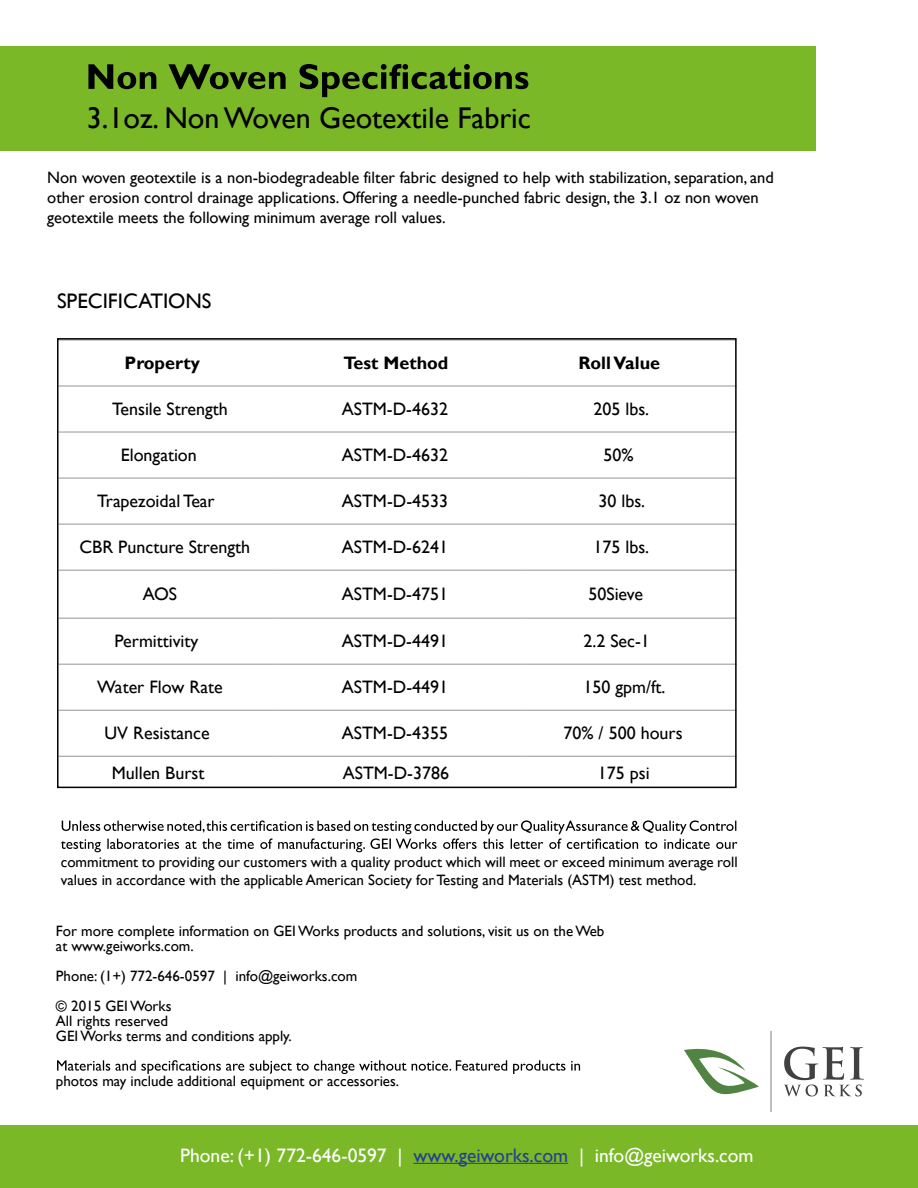
<style>
.page{position:relative;width:918px;height:1188px;background:#fff}
.page>*{position:absolute;margin:0;border:0;box-sizing:border-box;transform-origin:0 0}
.t1{font:30px "Gill Sans";color:#000}
.t2{font:21px "Gill Sans";color:#000}
.t3{font:19.5px "Gill Sans";color:#fff}
.t4{font:18px "Gill Sans";color:#000}
.t5{font:700 18px "Gill Sans";color:#000}
.t6{font:16.5px/19.8px "Gill Sans";color:#000}
.t7{font:15px/15px "Gill Sans";color:#000}
.s1{color:#25408f}
</style>
<div class="page">
<div style="left:0;top:46px;width:816px;height:105px;background:#7ab828"></div>
<svg style="left:88px;top:64px;width:440px;height:33px"></svg>
<hr style="left:59px;top:386px;width:219px;height:1px;background:#939598">
<hr style="left:278px;top:386px;width:244px;height:1px;background:#939598">
<hr style="left:522px;top:386px;width:215px;height:1px;background:#939598">
<hr style="left:59px;top:432px;width:219px;height:1px;background:#939598">
<hr style="left:278px;top:432px;width:244px;height:1px;background:#939598">
<hr style="left:522px;top:432px;width:215px;height:1px;background:#939598">
<hr style="left:59px;top:478px;width:219px;height:1px;background:#939598">
<hr style="left:278px;top:478px;width:244px;height:1px;background:#939598">
<hr style="left:522px;top:478px;width:215px;height:1px;background:#939598">
<hr style="left:59px;top:524px;width:219px;height:1px;background:#939598">
<hr style="left:278px;top:524px;width:244px;height:1px;background:#939598">
<hr style="left:522px;top:524px;width:215px;height:1px;background:#939598">
<hr style="left:59px;top:570px;width:219px;height:1px;background:#939598">
<hr style="left:278px;top:570px;width:244px;height:1px;background:#939598">
<hr style="left:522px;top:570px;width:215px;height:1px;background:#939598">
<hr style="left:59px;top:618px;width:219px;height:1px;background:#939598">
<hr style="left:278px;top:618px;width:244px;height:1px;background:#939598">
<hr style="left:522px;top:618px;width:215px;height:1px;background:#939598">
<hr style="left:59px;top:664px;width:219px;height:1px;background:#939598">
<hr style="left:278px;top:664px;width:244px;height:1px;background:#939598">
<hr style="left:522px;top:664px;width:215px;height:1px;background:#939598">
<hr style="left:59px;top:710px;width:219px;height:1px;background:#939598">
<hr style="left:278px;top:710px;width:244px;height:1px;background:#939598">
<hr style="left:522px;top:710px;width:215px;height:1px;background:#939598">
<hr style="left:59px;top:756px;width:219px;height:1px;background:#939598">
<hr style="left:278px;top:756px;width:244px;height:1px;background:#939598">
<hr style="left:522px;top:756px;width:215px;height:1px;background:#939598">
<div style="left:57px;top:338px;width:680px;height:450px;border:2px solid #000"></div>
<svg style="left:784px;top:1047px;width:80px;height:49px"></svg>
<svg style="left:684px;top:1048px;width:75px;height:47px"></svg>
<hr style="left:770px;top:1031px;width:2px;height:81px;background:#bcbec0">
<svg style="left:61px;top:820px;width:676px;height:32px"></svg>
<svg style="left:57px;top:1060px;width:523px;height:14px"></svg>
<div style="left:0;top:1126px;width:918px;height:62px;background:#7ab828"></div>
<hr style="left:413px;top:1163px;width:155px;height:1px;background:#25408f">
<h1 class="t1" style="left:87px;top:100px;width:446px">3.1oz. NonWoven Geotextile Fabric</h1>
<p class="t6" style="left:47px;top:168px;width:728px">Non woven geotextile is a non-biodegradeable filter fabric designed to help with stabilization, separation, and other erosion control drainage applications. Offering a needle-punched fabric design, the 3.1 oz non woven geotextile meets the following minimum average roll values.</p>
<h2 class="t2" style="left:57px;top:288px;width:156px">SPECIFICATIONS</h2>
<p class="t5" style="left:125px;top:352px;width:77px">Property</p>
<p class="t5" style="left:344px;top:352px;width:106px">Test Method</p>
<p class="t5" style="left:578px;top:352px;width:83px">RollValue</p>
<p class="t4" style="left:112px;top:399px;width:117px">Tensile Strength</p>
<p class="t4" style="left:342px;top:399px;width:108px">ASTM-D-4632</p>
<p class="t4" style="left:593px;top:399px;width:57px">205 lbs.</p>
<p class="t4" style="left:121px;top:445px;width:78px">Elongation</p>
<p class="t4" style="left:342px;top:445px;width:108px">ASTM-D-4632</p>
<p class="t4" style="left:603px;top:445px;width:32px">50%</p>
<p class="t4" style="left:97px;top:491px;width:119px">Trapezoidal Tear</p>
<p class="t4" style="left:342px;top:491px;width:108px">ASTM-D-4533</p>
<p class="t4" style="left:599px;top:491px;width:48px">30 lbs.</p>
<p class="t4" style="left:80px;top:537px;width:172px">CBR Puncture Strength</p>
<p class="t4" style="left:342px;top:537px;width:108px">ASTM-D-6241</p>
<p class="t4" style="left:593px;top:537px;width:57px">175 lbs.</p>
<p class="t4" style="left:143px;top:584px;width:36px">AOS</p>
<p class="t4" style="left:342px;top:584px;width:108px">ASTM-D-4751</p>
<p class="t4" style="left:588px;top:584px;width:56px">50Sieve</p>
<p class="t4" style="left:115px;top:631px;width:85px">Permittivity</p>
<p class="t4" style="left:342px;top:631px;width:108px">ASTM-D-4491</p>
<p class="t4" style="left:583px;top:631px;width:68px">2.2 Sec-1</p>
<p class="t4" style="left:97px;top:677px;width:127px">Water Flow Rate</p>
<p class="t4" style="left:342px;top:677px;width:108px">ASTM-D-4491</p>
<p class="t4" style="left:583px;top:677px;width:84px">150 gpm/ft.</p>
<p class="t4" style="left:105px;top:723px;width:107px">UV Resistance</p>
<p class="t4" style="left:342px;top:723px;width:108px">ASTM-D-4355</p>
<p class="t4" style="left:563px;top:723px;width:121px">70% / 500 hours</p>
<p class="t4" style="left:112px;top:762px;width:94px">Mullen Burst</p>
<p class="t4" style="left:343px;top:762px;width:108px">ASTM-D-3786</p>
<p class="t4" style="left:598px;top:762px;width:53px">175 psi</p>
<p class="t7" style="left:61px;top:853px;width:678px;line-height:18px">commitment to providing our customers with a quality product which will meet or exceed minimum average roll values in accordance with the applicable American Society for Testing and Materials (ASTM) test method.</p>
<p class="t7" style="left:56px;top:923px;width:550px">For more complete information on GEIWorks products and solutions, visit us on theWeb at www.geiworks.com.</p>
<p class="t7" style="left:56px;top:961px;width:303px;line-height:30px">Phone: (1+) 772-646-0597 | info@geiworks.com © 2015 GEIWorks</p>
<p class="t7" style="left:56px;top:1013px;width:237px">All rights reserved<br>GEIWorks terms and conditions apply.</p>
<p class="t7" style="left:56px;top:1073px;width:345px">photos may include additional equipment or accessories.</p>
<h3 class="t3" style="left:180px;top:1144px;width:575px">Phone: (+1) 772-646-0597 | <span class="s1">www.geiworks.com</span> | info@geiworks.com</h3>
</div>
